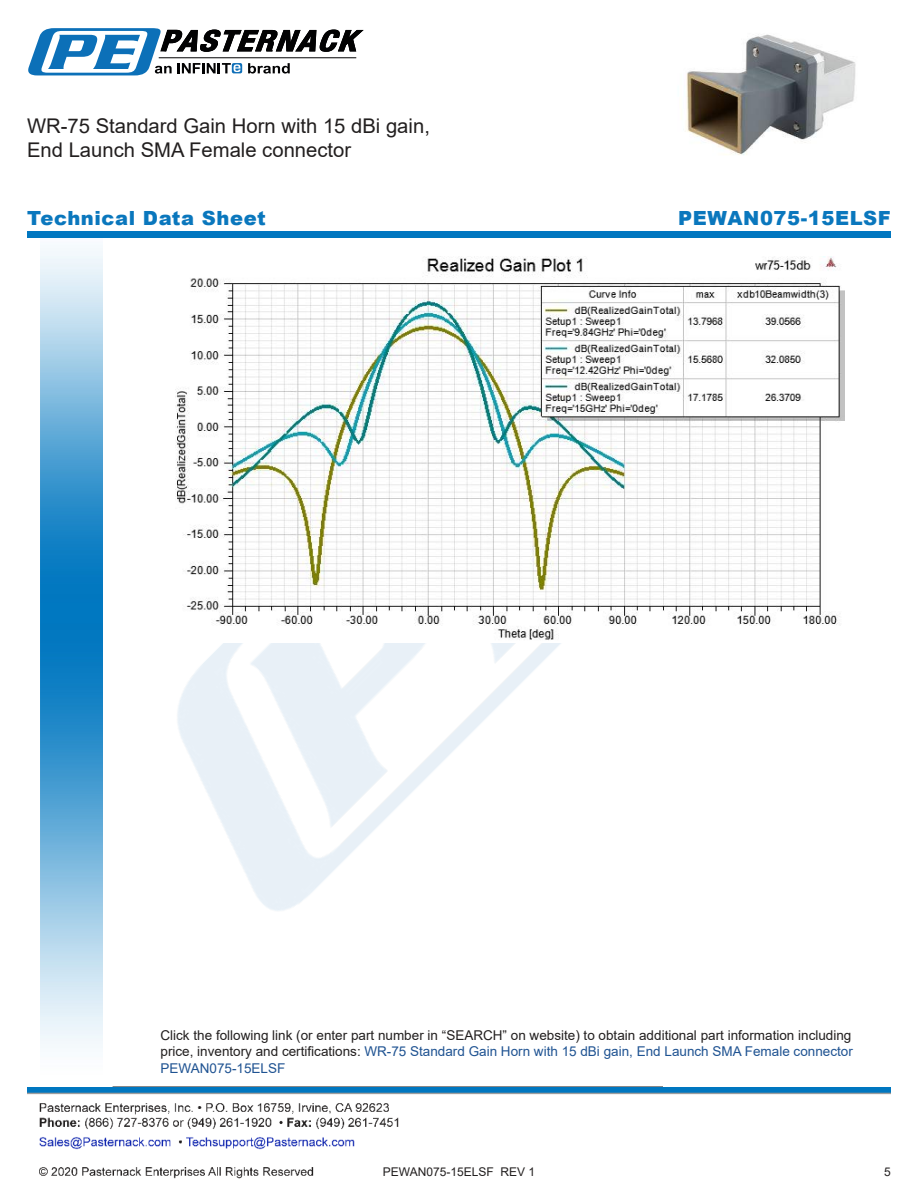
<style>
.page{position:relative;width:918px;height:1188px;background:#fff}
.page>*{position:absolute;margin:0;border:0;box-sizing:border-box;transform-origin:0 0}
.t1{font:20.25px/24.3px "Arial";color:#221f1f}
.t2{font:900 19.5px "Arial";letter-spacing:.03em;color:#0a77bd}
.t3{font:13.5px/16.2px "Arial";color:#221f1f;text-align:justify}
.t4{font:12px "Arial";color:#221f1f}
.s1{color:#1f5392}
</style>
<div class="page">
<img style="left:39px;top:1087px;width:623px;height:92px">
<img style="left:102px;top:248px;width:459px;height:722px">
<img style="left:27px;top:1088px;width:864px;height:9px">
<img style="left:40px;top:237px;width:62px;height:811px">
<div style="left:27px;top:231px;width:864px;height:6px;background:#0177c0"></div>
<svg style="left:28px;top:28px;width:336px;height:47px"></svg>
<img style="left:168px;top:257px;width:676px;height:385px">
<img style="left:686px;top:34px;width:170px;height:121px">
<h1 class="t1" style="left:27px;top:116px;width:404px">WR-75 Standard Gain Horn with 15 dBi gain,<br>End Launch SMA Female connector</h1>
<h2 class="t2" style="left:27px;top:207px;width:240px">Technical Data Sheet</h2>
<h2 class="t2" style="left:678px;top:207px;width:214px">PEWAN075-15ELSF</h2>
<p class="t3" style="left:160px;top:1029px;width:694px">Click the following link (or enter part number in “SEARCH” on website) to obtain additional part information including price, inventory and certi昀椀cations: <span class="s1">WR-75 Standard Gain Horn with 15 dBi gain, End Launch SMA Female connector PEWAN075-15ELSF</span></p>
<p class="t4" style="left:383px;top:1167px;width:154px">PEWAN075-15ELSF REV 1</p>
<p class="t4" style="left:884px;top:1167px;width:8px">5</p>
</div>
